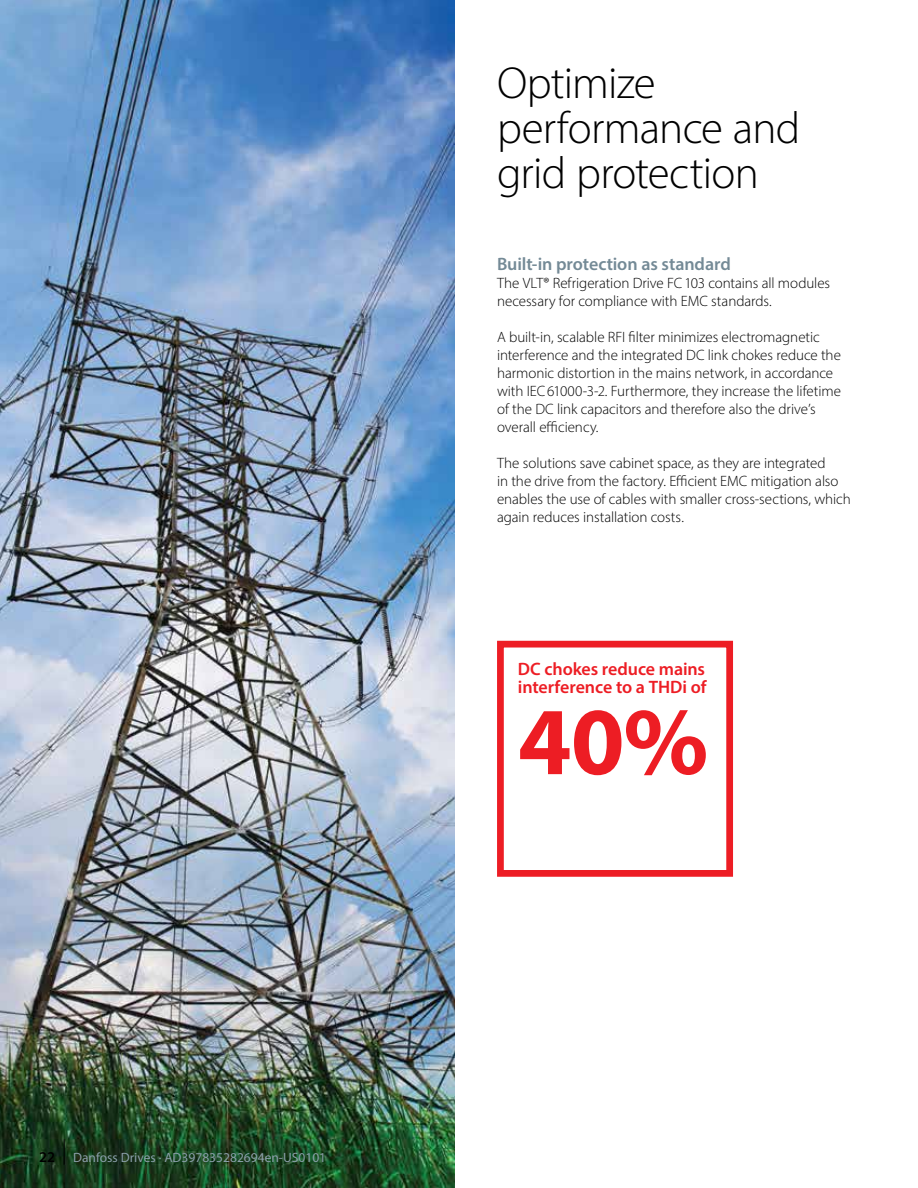
<style>
.page{position:relative;width:918px;height:1188px;background:#fff}
.page>*{position:absolute;margin:0;border:0;box-sizing:border-box;transform-origin:0 0}
.t1{font:700 96.75px "Myriad Pro";color:#ed1d24}
.t2{font:300 45px/45px "Myriad Pro";letter-spacing:-.02em;color:#000}
.t3{font:600 18px/18px "Myriad Pro";letter-spacing:-.005em;color:#ed1d24}
.t4{font:600 18px "Myriad Pro";letter-spacing:-.005em;color:#748a96}
.t5{font:300 15px/18px "Myriad Pro";letter-spacing:-.005em;color:#000}
.t6{font:13.5px "Myriad Pro";color:#8b9faa}
.s1{font-weight:600;font-size:15px;color:#000}
</style>
<div class="page">
<div style="left:497px;top:641px;width:236px;height:236px;border:7px solid #ed1d24"></div>
<img style="left:0;top:0;width:455px;height:1188px">
<svg style="left:64px;top:1139px;width:1px;height:26px"></svg>
<p class="t6" style="left:39px;top:1150px;width:289px"><span class="s1">22</span> Danfoss Drives · AD397835282694en-US0101</p>
<h2 class="t2" style="left:497px;top:60px;width:305px">Optimize performance and grid protection</h2>
<p class="t4" style="left:497px;top:253px;width:235px">Built-in protection as standard</p>
<p class="t5" style="left:497px;top:274px;width:335px">The VLT® Refrigeration Drive FC103 contains all modules necessary for compliance with EMC standards.</p>
<p class="t5" style="left:497px;top:328px;width:345px">A built-in, scalable RFI filter minimizes electromagnetic interference and the integrated DC link chokes reduce the harmonic distortion in the mains network, in accordance with IEC61000-3-2. Furthermore, they increase the lifetime of the DC link capacitors and therefore also the drive’s overall efficiency.</p>
<p class="t5" style="left:497px;top:454px;width:355px">The solutions save cabinet space, as they are integrated<br>in the drive from the factory. Efficient EMC mitigation also enables the use of cables with smaller cross-sections, which again reduces installation costs.</p>
<p class="t3" style="left:518px;top:660px;width:190px">DC chokes reduce mains interference to a THDi of</p>
<h1 class="t1" style="left:518px;top:678px;width:192px">40%</h1>
</div>
